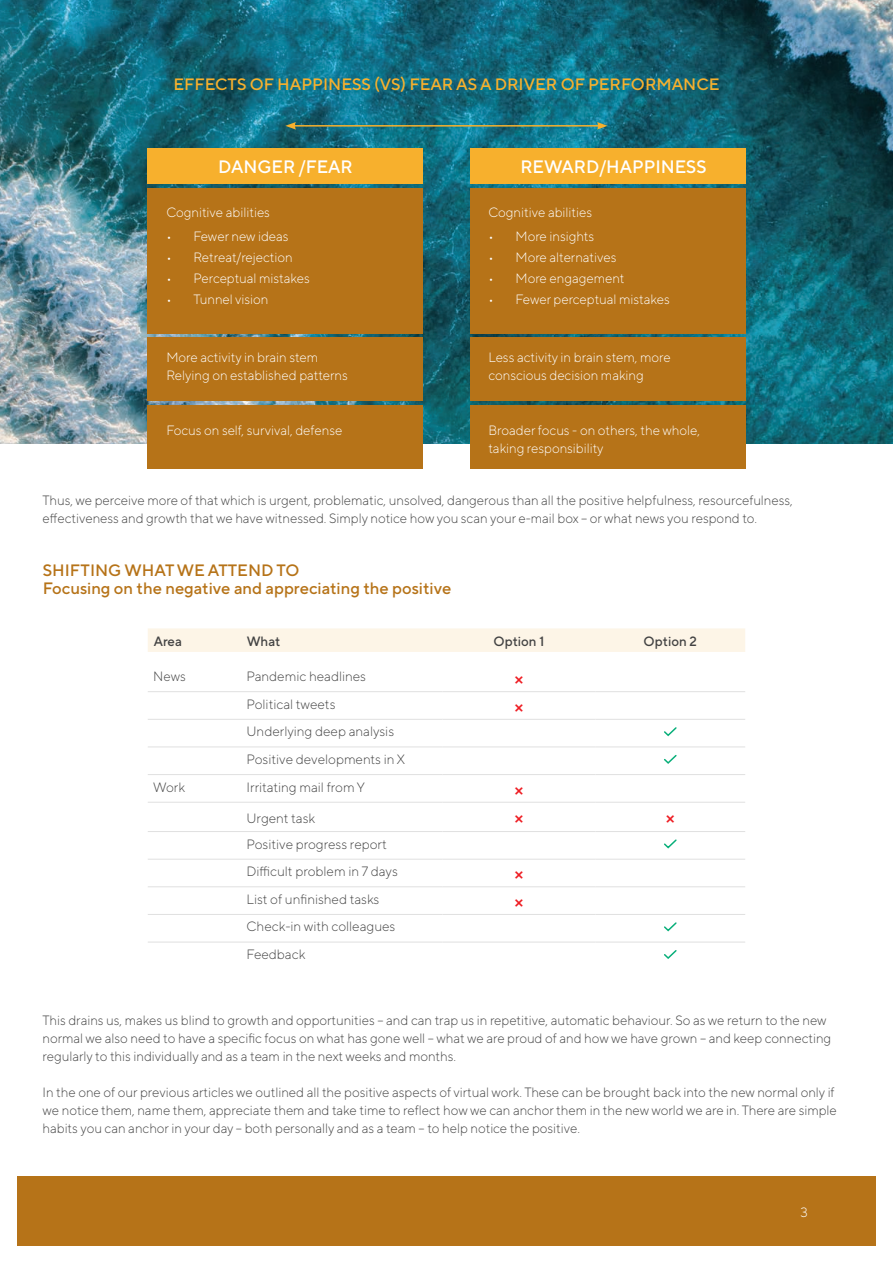
<style>
.page{position:relative;width:893px;height:1263px;background:#fff}
.page>*{position:absolute;margin:0;border:0;box-sizing:border-box;transform-origin:0 0}
.t1{font:500 19.5px "TT Norms Pro";color:#ee1d23}
.t2{font:500 18px "TT Norms Pro";color:#fff}
.t3{font:500 16.5px/18px "TT Norms Pro";color:#b67318}
.t4{font:500 16.5px "TT Norms Pro";color:#f7b02d}
.t5{font:300 13.5px/18px "TT Norms Pro";color:#434343}
.t6{font:300 13.5px/18px "TT Norms Pro";color:#fff}
.t7{font:500 13.5px "TT Norms Pro";color:#434343}
</style>
<div class="page">
<img style="left:0;top:0;width:893px;height:443px">
<div style="left:17px;top:1177px;width:859px;height:69px;background:#b67318"></div>
<div style="left:148px;top:149px;width:275px;height:35px;background:#f7b02d"></div>
<div style="left:470px;top:149px;width:275px;height:35px;background:#f7b02d"></div>
<div style="left:148px;top:189px;width:275px;height:145px;background:#b67318"></div>
<div style="left:470px;top:189px;width:275px;height:145px;background:#b67318"></div>
<div style="left:148px;top:338px;width:275px;height:63px;background:#b67318"></div>
<div style="left:470px;top:338px;width:275px;height:63px;background:#b67318"></div>
<div style="left:148px;top:405px;width:275px;height:64px;background:#b67318"></div>
<div style="left:470px;top:405px;width:275px;height:64px;background:#b67318"></div>
<hr style="left:294px;top:125px;width:305px;height:2px;background:#f7b02d">
<svg style="left:285px;top:122px;width:11px;height:8px"></svg>
<svg style="left:597px;top:122px;width:11px;height:8px"></svg>
<div style="left:148px;top:628px;width:597px;height:24px;background:#fdf5e7"></div>
<hr style="left:148px;top:691px;width:93px;height:1px;background:#e0e0e0">
<hr style="left:241px;top:691px;width:201px;height:1px;background:#e0e0e0">
<hr style="left:442px;top:691px;width:153px;height:1px;background:#e0e0e0">
<hr style="left:595px;top:691px;width:150px;height:1px;background:#e0e0e0">
<hr style="left:148px;top:719px;width:93px;height:1px;background:#e0e0e0">
<hr style="left:241px;top:719px;width:201px;height:1px;background:#e0e0e0">
<hr style="left:442px;top:719px;width:153px;height:1px;background:#e0e0e0">
<hr style="left:595px;top:719px;width:150px;height:1px;background:#e0e0e0">
<hr style="left:148px;top:747px;width:93px;height:1px;background:#e0e0e0">
<hr style="left:241px;top:747px;width:201px;height:1px;background:#e0e0e0">
<hr style="left:442px;top:747px;width:153px;height:1px;background:#e0e0e0">
<hr style="left:595px;top:747px;width:150px;height:1px;background:#e0e0e0">
<hr style="left:148px;top:774px;width:93px;height:1px;background:#e0e0e0">
<hr style="left:241px;top:774px;width:201px;height:1px;background:#e0e0e0">
<hr style="left:442px;top:774px;width:153px;height:1px;background:#e0e0e0">
<hr style="left:595px;top:774px;width:150px;height:1px;background:#e0e0e0">
<hr style="left:148px;top:802px;width:93px;height:1px;background:#e0e0e0">
<hr style="left:241px;top:802px;width:201px;height:1px;background:#e0e0e0">
<hr style="left:442px;top:802px;width:153px;height:1px;background:#e0e0e0">
<hr style="left:595px;top:802px;width:150px;height:1px;background:#e0e0e0">
<hr style="left:148px;top:831px;width:93px;height:1px;background:#e0e0e0">
<hr style="left:241px;top:831px;width:201px;height:1px;background:#e0e0e0">
<hr style="left:442px;top:831px;width:153px;height:1px;background:#e0e0e0">
<hr style="left:595px;top:831px;width:150px;height:1px;background:#e0e0e0">
<hr style="left:148px;top:859px;width:93px;height:1px;background:#e0e0e0">
<hr style="left:241px;top:859px;width:201px;height:1px;background:#e0e0e0">
<hr style="left:442px;top:859px;width:153px;height:1px;background:#e0e0e0">
<hr style="left:595px;top:859px;width:150px;height:1px;background:#e0e0e0">
<hr style="left:148px;top:886px;width:93px;height:1px;background:#e0e0e0">
<hr style="left:241px;top:886px;width:201px;height:1px;background:#e0e0e0">
<hr style="left:442px;top:886px;width:153px;height:1px;background:#e0e0e0">
<hr style="left:595px;top:886px;width:150px;height:1px;background:#e0e0e0">
<hr style="left:148px;top:914px;width:93px;height:1px;background:#e0e0e0">
<hr style="left:241px;top:914px;width:201px;height:1px;background:#e0e0e0">
<hr style="left:442px;top:914px;width:153px;height:1px;background:#e0e0e0">
<hr style="left:595px;top:914px;width:150px;height:1px;background:#e0e0e0">
<hr style="left:148px;top:942px;width:93px;height:1px;background:#e0e0e0">
<hr style="left:241px;top:942px;width:201px;height:1px;background:#e0e0e0">
<hr style="left:442px;top:942px;width:153px;height:1px;background:#e0e0e0">
<hr style="left:595px;top:942px;width:150px;height:1px;background:#e0e0e0">
<svg style="left:664px;top:727px;width:13px;height:10px"></svg>
<svg style="left:664px;top:755px;width:13px;height:9px"></svg>
<svg style="left:664px;top:839px;width:13px;height:10px"></svg>
<svg style="left:664px;top:922px;width:13px;height:10px"></svg>
<svg style="left:664px;top:950px;width:13px;height:9px"></svg>
<p class="t4" style="left:174px;top:72px;width:547px">EFFECTS OF HAPPINESS (VS) FEAR AS A DRIVER OF PERFORMANCE</p>
<h2 class="t2" style="left:218px;top:153px;width:136px">DANGER /FEAR</h2>
<h2 class="t2" style="left:520px;top:153px;width:188px">REWARD/HAPPINESS</h2>
<p class="t6" style="left:166px;top:202px;width:105px">Cognitive abilities</p>
<p class="t6" style="left:166px;top:226px;width:124px">• Fewer new ideas</p>
<p class="t6" style="left:166px;top:247px;width:128px">• Retreat/rejection</p>
<p class="t6" style="left:166px;top:268px;width:145px">• Perceptual mistakes</p>
<p class="t6" style="left:166px;top:289px;width:104px">• Tunnel vision</p>
<p class="t6" style="left:488px;top:202px;width:105px">Cognitive abilities</p>
<p class="t6" style="left:488px;top:226px;width:107px">• More insights</p>
<p class="t6" style="left:488px;top:247px;width:129px">• More alternatives</p>
<p class="t6" style="left:488px;top:268px;width:137px">• More engagement</p>
<p class="t6" style="left:488px;top:289px;width:183px">• Fewer perceptual mistakes</p>
<p class="t6" style="left:166px;top:347px;width:183px">More activity in brain stem<br>Relying on established patterns</p>
<p class="t6" style="left:488px;top:347px;width:184px">Less activity in brain stem, more conscious decision making</p>
<p class="t6" style="left:166px;top:420px;width:177px">Focus on self, survival, defense</p>
<p class="t6" style="left:488px;top:420px;width:213px">Broader focus - on others, the whole, taking responsibility</p>
<p class="t5" style="left:43px;top:490px;width:752px">Thus, we perceive more of that which is urgent, problematic, unsolved, dangerous than all the positive helpfulness, resourcefulness, effectiveness and growth that we have witnessed. Simply notice how you scan your e-mail box – or what news you respond to.</p>
<p class="t3" style="left:43px;top:560px;width:410px">SHIFTING WHAT WE ATTEND TO<br>Focusing on the negative and appreciating the positive</p>
<p class="t7" style="left:154px;top:631px;width:30px">Area</p>
<p class="t7" style="left:247px;top:631px;width:35px">What</p>
<p class="t7" style="left:494px;top:631px;width:52px">Option 1</p>
<p class="t7" style="left:644px;top:631px;width:55px">Option 2</p>
<p class="t5" style="left:153px;top:666px;width:34px">News</p>
<p class="t5" style="left:247px;top:666px;width:121px">Pandemic headlines</p>
<h1 class="t1" style="left:514px;top:665px;width:11px">×</h1>
<p class="t5" style="left:247px;top:694px;width:90px">Political tweets</p>
<h1 class="t1" style="left:514px;top:693px;width:11px">×</h1>
<p class="t5" style="left:247px;top:717px;width:160px;line-height:27.6px">Underlying deep analysis<br>Positive developments in X</p>
<p class="t5" style="left:153px;top:777px;width:33px">Work</p>
<p class="t5" style="left:247px;top:777px;width:120px">Irritating mail from Y</p>
<h1 class="t1" style="left:514px;top:776px;width:11px">×</h1>
<p class="t5" style="left:247px;top:808px;width:70px">Urgent task</p>
<h1 class="t1" style="left:514px;top:804px;width:11px">×</h1>
<h1 class="t1" style="left:665px;top:804px;width:11px">×</h1>
<p class="t5" style="left:247px;top:829px;width:153px;line-height:27.6px">Positive progress report<br>Difficult problem in 7 days</p>
<h1 class="t1" style="left:514px;top:860px;width:11px">×</h1>
<p class="t5" style="left:247px;top:889px;width:134px">List of unfinished tasks</p>
<h1 class="t1" style="left:514px;top:888px;width:11px">×</h1>
<p class="t5" style="left:247px;top:912px;width:150px;line-height:27.6px">Check-in with colleagues<br>Feedback</p>
<p class="t5" style="left:43px;top:1011px;width:790px">This drains us, makes us blind to growth and opportunities – and can trap us in repetitive, automatic behaviour. So as we return to the new normal we also need to have a specific focus on what has gone well – what we are proud of and how we have grown – and keep connecting regularly to this individually and as a team in the next weeks and months.</p>
<p class="t5" style="left:43px;top:1083px;width:796px">In the one of our previous articles we outlined all the positive aspects of virtual work. These can be brought back into the new normal only if we notice them, name them, appreciate them and take time to reflect how we can anchor them in the new world we are in. There are simple habits you can anchor in your day – both personally and as a team – to help notice the positive.</p>
<p class="t6" style="left:801px;top:1202px;width:9px">3</p>
</div>
